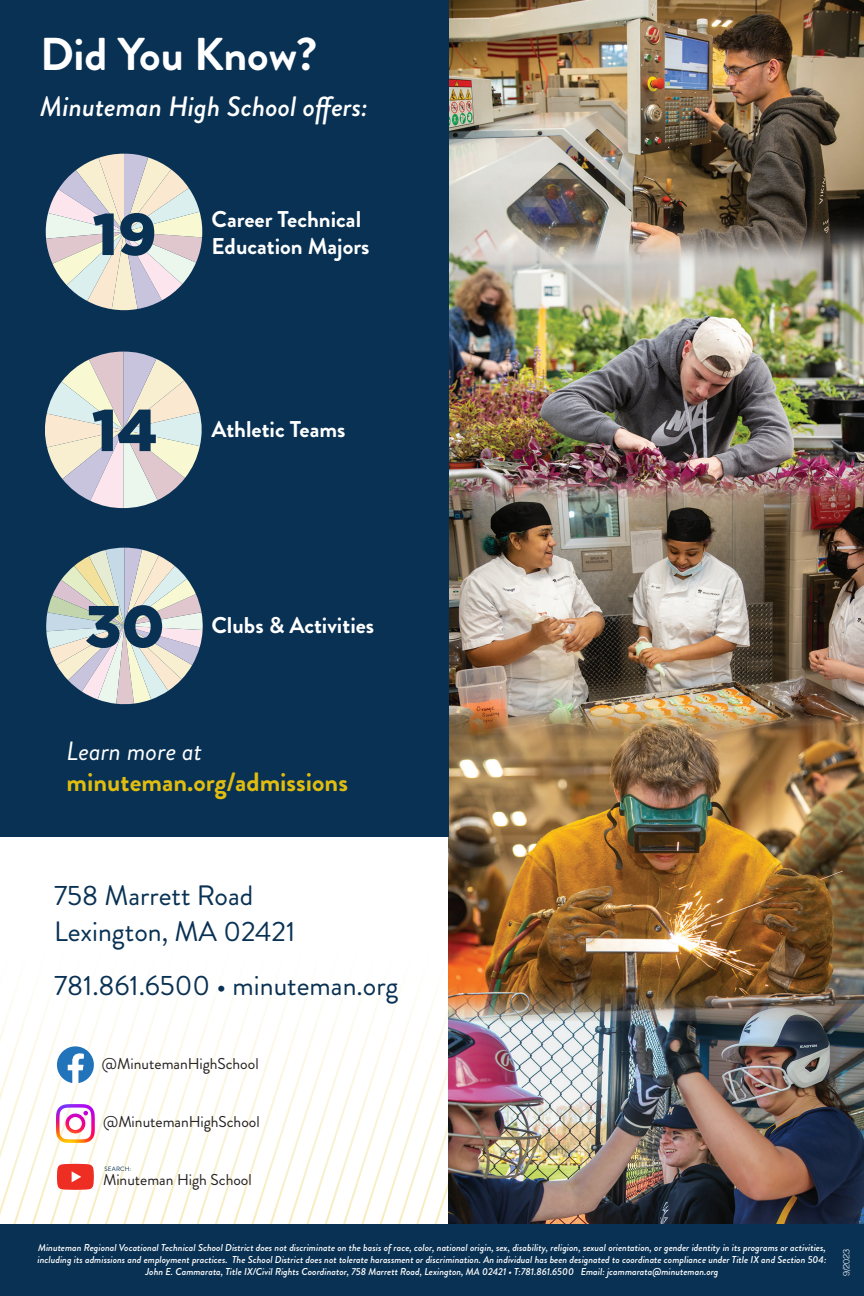
<style>
.page{position:relative;width:864px;height:1296px;background:#fff}
.page>*{position:absolute;margin:0;border:0;box-sizing:border-box;transform-origin:0 0}
.t1{font:900 59px "Gotham";color:#093153}
.t2{font:700 46px "Brandon Grotesque";color:#fff}
.t3{font:28px/36px "Brandon Grotesque";color:#093153}
.t4{font:italic 500 28px "Brandon Grotesque";color:#fff}
.t5{font:700 26.4px/30.8px "Brandon Grotesque";color:#e0bd0f}
.t6{font:700 22.8px "Brandon Grotesque";color:#fff}
.t7{font:15.6px "Brandon Grotesque";color:#231f20}
.t8{font:italic 500 10px/12px "Brandon Grotesque";color:#fff;text-align:center}
.t9{font:300 9px "Helvetica";color:#fff}
.t10{font:6.2px "Brandon Grotesque";letter-spacing:.02em;color:#093153}
.s1{font-weight:400;font-style:italic;color:#fff}
</style>
<div class="page">
<svg style="left:101px;top:837px;width:348px;height:387px"></svg>
<img style="left:449px;top:0;width:415px;height:1224px">
<div style="left:0;top:0;width:449px;height:837px;background:#093153"></div>
<svg style="left:45px;top:154px;width:158px;height:157px"></svg>
<svg style="left:45px;top:352px;width:157px;height:156px"></svg>
<svg style="left:46px;top:548px;width:157px;height:156px"></svg>
<svg style="left:0;top:995px;width:101px;height:229px"></svg>
<div style="left:0;top:1224px;width:864px;height:72px;background:#093153"></div>
<p class="t2" style="left:40px;top:22px;width:278px">Did You Know?</p>
<p class="t4" style="left:40px;top:87px;width:329px">Minuteman High School offers:</p>
<p class="t1" style="left:93px;top:193px;width:65px">19</p>
<p class="t6" style="left:212px;top:203px;width:151px">Career Technical</p>
<p class="t6" style="left:212px;top:230px;width:159px">Education Majors</p>
<p class="t1" style="left:92px;top:390px;width:67px">14</p>
<p class="t6" style="left:212px;top:413px;width:135px">Athletic Teams</p>
<p class="t1" style="left:85px;top:586px;width:81px">30</p>
<p class="t6" style="left:212px;top:609px;width:164px">Clubs &amp; Activities</p>
<p class="t5" style="left:67px;top:736px;width:283px"><span class="s1">Learn more at </span>minuteman.org/admissions</p>
<p class="t3" style="left:54px;top:877px;width:243px">758 Marrett Road<br>Lexington, MA 02421</p>
<p class="t3" style="left:54px;top:967px;width:346px">781.861.6500 • minuteman.org</p>
<p class="t7" style="left:102px;top:1053px;width:158px">@MinutemanHighSchool</p>
<p class="t7" style="left:103px;top:1111px;width:158px">@MinutemanHighSchool</p>
<p class="t10" style="left:104px;top:1165px;width:28px">SEARCH:</p>
<p class="t7" style="left:103px;top:1168px;width:150px">Minuteman High School</p>
<p class="t8" style="left:38px;top:1242px;width:790px">Minuteman Regional Vocational Technical School District does not discriminate on the basis of race, color, national origin, sex, disability, religion, sexual orientation, or gender identity in its programs or activities, including its admissions and employment practices. The School District does not tolerate harassment or discrimination. An individual has been designated to coordinate compliance under Title IX and Section 504:<br>John E. Cammarata, Title IX/Civil Rights Coordinator, 758 Marrett Road, Lexington, MA 02421 • T:781.861.6500 Email: jcammarata@minuteman.org</p>
<p class="t9" style="left:839px;top:1276px;width:29px;rotate:-90deg">9/2023</p>
</div>
